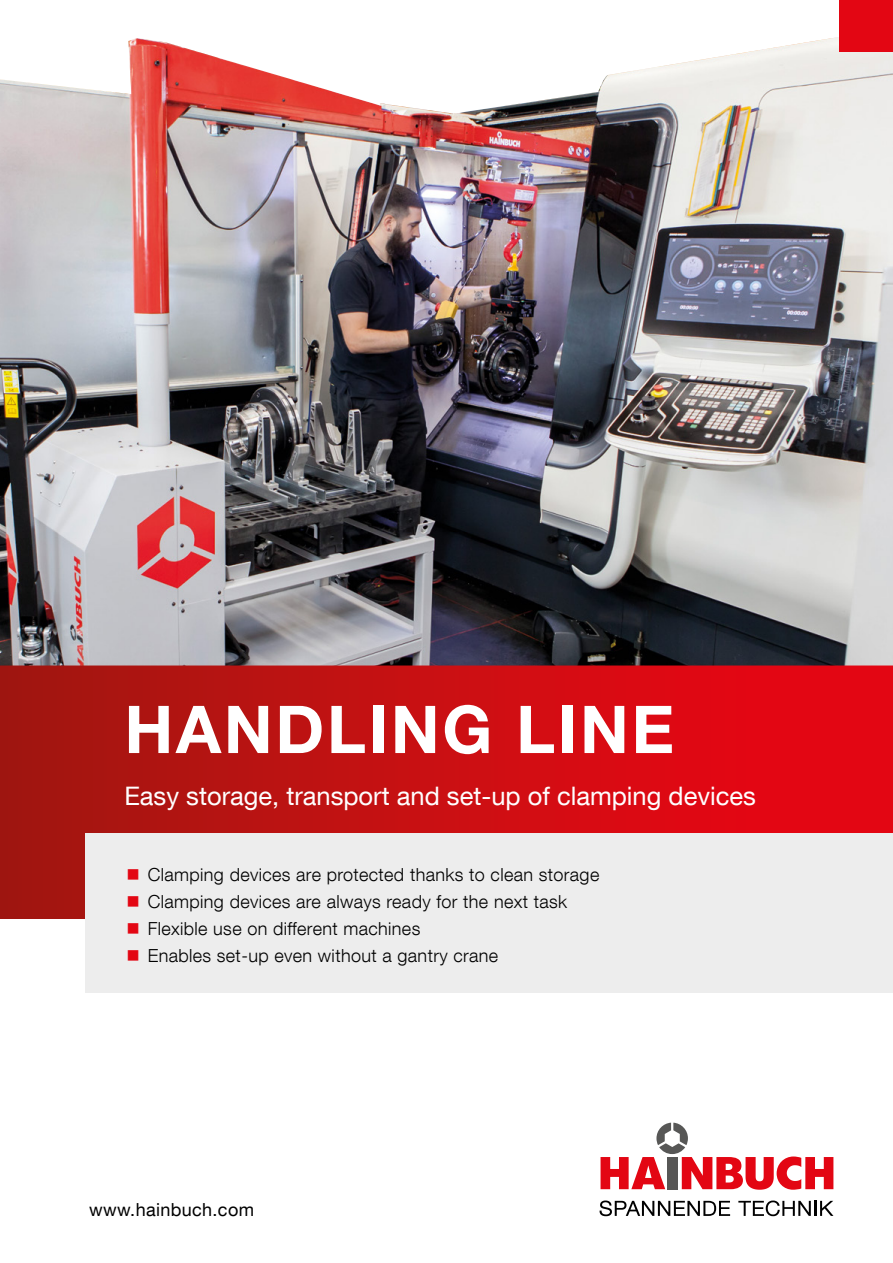
<style>
.page{position:relative;width:893px;height:1263px;background:#fff}
.page>*{position:absolute;margin:0;border:0;box-sizing:border-box;transform-origin:0 0}
.t1{font:700 66px "Helvetica Neue LT Com";letter-spacing:.04em;color:#fff}
.t2{font:25.5px "Helvetica Neue LT Com";color:#fff}
.t3{font:300 18px/27px "Helvetica Neue LT Com";letter-spacing:.02em;color:#000}
.t4{font:18px "Helvetica Neue LT Com";letter-spacing:.02em;color:#000}
</style>
<div class="page">
<div style="left:0;top:663px;width:893px;height:255px;background:linear-gradient(to right,#a21912,#ed0514)"></div>
<div style="left:85px;top:833px;width:808px;height:160px;background:#ededed"></div>
<svg style="left:600px;top:1200px;width:130px;height:16px"></svg>
<svg style="left:738px;top:1200px;width:95px;height:16px"></svg>
<svg style="left:600px;top:1123px;width:233px;height:67px"></svg>
<img style="left:0;top:28px;width:893px;height:637px">
<div style="left:840px;top:0;width:53px;height:51px;background:#e30613"></div>
<h1 class="t1" style="left:124px;top:688px;width:551px">HANDLING LINE</h1>
<h2 class="t2" style="left:124px;top:780px;width:633px">Easy storage, transport and set-up of clamping devices</h2>
<p class="t3" style="left:148px;top:861px;width:453px">Clamping devices are protected thanks to clean storage Clamping devices are always ready for the next task Flexible use on different machines<br>Enables set-up even without a gantry crane</p>
<p class="t4" style="left:89px;top:1198px;width:166px">www.hainbuch.com</p>
</div>
